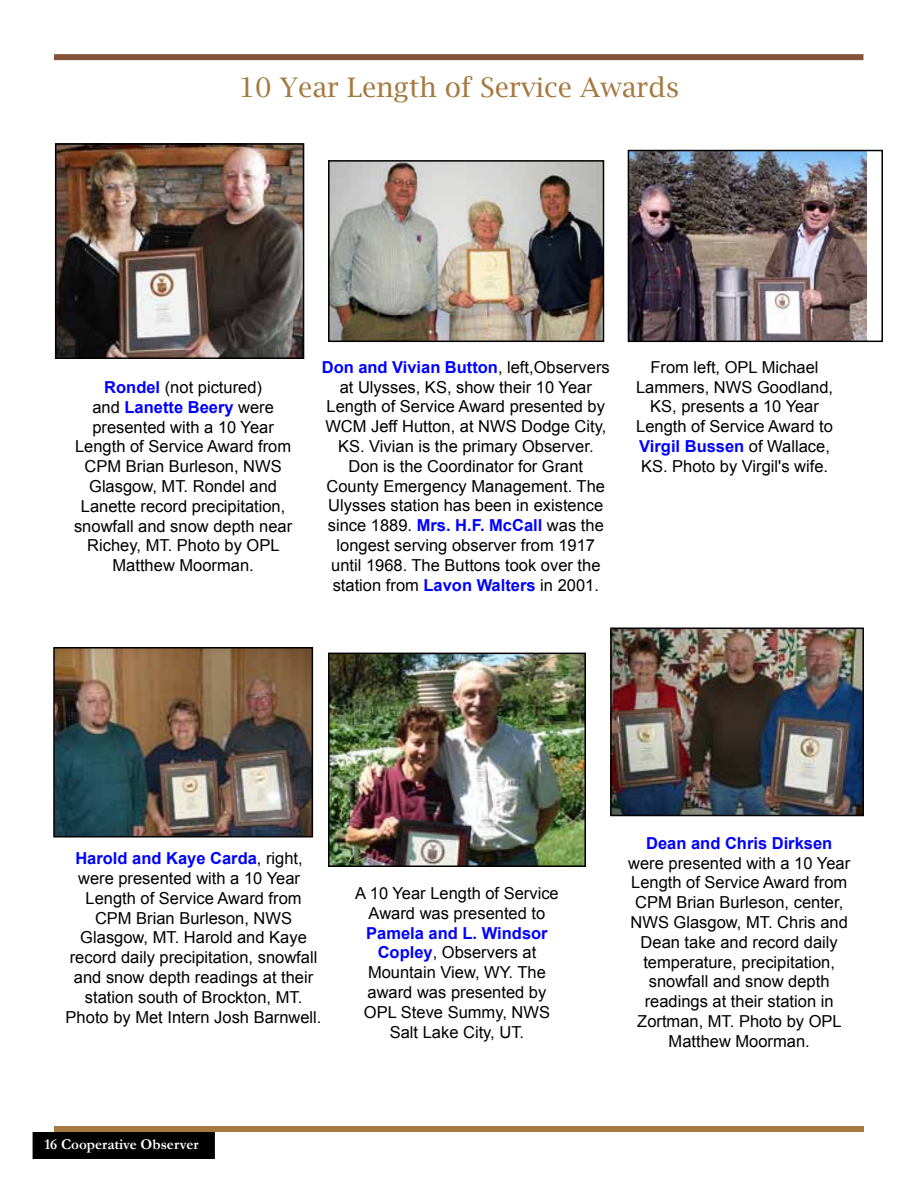
<style>
.page{position:relative;width:918px;height:1188px;background:#fff}
.page>*{position:absolute;margin:0;border:0;box-sizing:border-box;transform-origin:0 0}
.t1{font:27px "Lucida Bright";color:#a5793f}
.t2{font:16.5px/19.8px "Arial";color:#000;text-align:center}
.t3{font:700 16.5px "Arial";color:#00f}
.t4{font:700 15px "Garamond";color:#fff}
.s1{font-weight:700;color:#00f}
</style>
<div class="page">
<div style="left:33px;top:1133px;width:181px;height:25px;background:#000"></div>
<div style="left:33px;top:1132px;width:182px;height:27px;border:2px solid #000"></div>
<div style="left:54px;top:1126px;width:810px;height:6px;background:#a5793f"></div>
<div style="left:54px;top:54px;width:809px;height:6px;background:#845339"></div>
<img style="left:56px;top:650px;width:254px;height:185px">
<div style="left:53px;top:647px;width:260px;height:191px;border:2px solid #000"></div>
<img style="left:331px;top:656px;width:252px;height:208px">
<div style="left:328px;top:653px;width:258px;height:214px;border:2px solid #000"></div>
<img style="left:613px;top:631px;width:248px;height:182px">
<div style="left:610px;top:628px;width:254px;height:188px;border:2px solid #000"></div>
<img style="left:631px;top:153px;width:236px;height:186px">
<div style="left:628px;top:150px;width:255px;height:192px;border:2px solid #000"></div>
<img style="left:331px;top:163px;width:270px;height:176px">
<div style="left:328px;top:160px;width:276px;height:182px;border:2px solid #000"></div>
<img style="left:58px;top:146px;width:243px;height:210px">
<div style="left:55px;top:143px;width:249px;height:216px;border:2px solid #000"></div>
<h1 class="t1" style="left:239px;top:72px;width:442px">10 Year Length of Service Awards</h1>
<p class="t2" style="left:74px;top:378px;width:220px"><span class="s1">Rondel</span> (not pictured)<br>and <span class="s1">Lanette Beery</span> were presented with a 10 Year<br>Length of Service Award from<br>CPM Brian Burleson, NWS<br>Glasgow, MT. Rondel and<br>Lanette record precipitation, snowfall and snow depth near<br>Richey, MT. Photo by OPL<br>Matthew Moorman.</p>
<p class="t2" style="left:322px;top:357px;width:289px"><span class="s1">Don and Vivian Button</span>, left,Observers at Ulysses, KS, show their 10 Year Length of Service Award presented by WCM Jeff Hutton, at NWS Dodge City, KS. Vivian is the primary Observer.<br>Don is the Coordinator for Grant County Emergency Management. The Ulysses station has been in existence since 1889. <span class="s1">Mrs. H.F. McCall</span> was the longest serving observer from 1917 until 1968. The Buttons took over the station from <span class="s1">Lavon Walters</span> in 2001.</p>
<p class="t2" style="left:636px;top:357px;width:199px">From left, OPL Michael<br>Lammers, NWS Goodland,<br>KS, presents a 10 Year<br>Length of Service Award to<br><span class="s1">Virgil Bussen</span> of Wallace,<br>KS. Photo by Virgil's wife.</p>
<p class="t2" style="left:66px;top:849px;width:257px"><span class="s1">Harold and Kaye Carda</span>, right, were presented with a 10 Year<br>Length of Service Award from<br>CPM Brian Burleson, NWS<br>Glasgow, MT. Harold and Kaye record daily precipitation, snowfall and snow depth readings at their station south of Brockton, MT.<br>Photo by Met Intern Josh Barnwell.</p>
<p class="t2" style="left:355px;top:884px;width:205px">A 10 Year Length of Service<br>Award was presented to</p>
<p class="t2" style="left:364px;top:923px;width:188px"><span class="s1">Pamela and L. Windsor<br>Copley</span>, Observers at<br>Mountain View, WY. The award was presented by<br>OPL Steve Summy, NWS<br>Salt Lake City, UT.</p>
<p class="t4" style="left:44px;top:1134px;width:156px">16 Cooperative Observer</p>
<p class="t3" style="left:646px;top:832px;width:188px">Dean and Chris Dirksen</p>
<p class="t2" style="left:628px;top:853px;width:223px">were presented with a 10 Year<br>Length of Service Award from<br>CPM Brian Burleson, center,<br>NWS Glasgow, MT. Chris and<br>Dean take and record daily temperature, precipitation, snowfall and snow depth readings at their station in<br>Zortman, MT. Photo by OPL<br>Matthew Moorman.</p>
</div>
